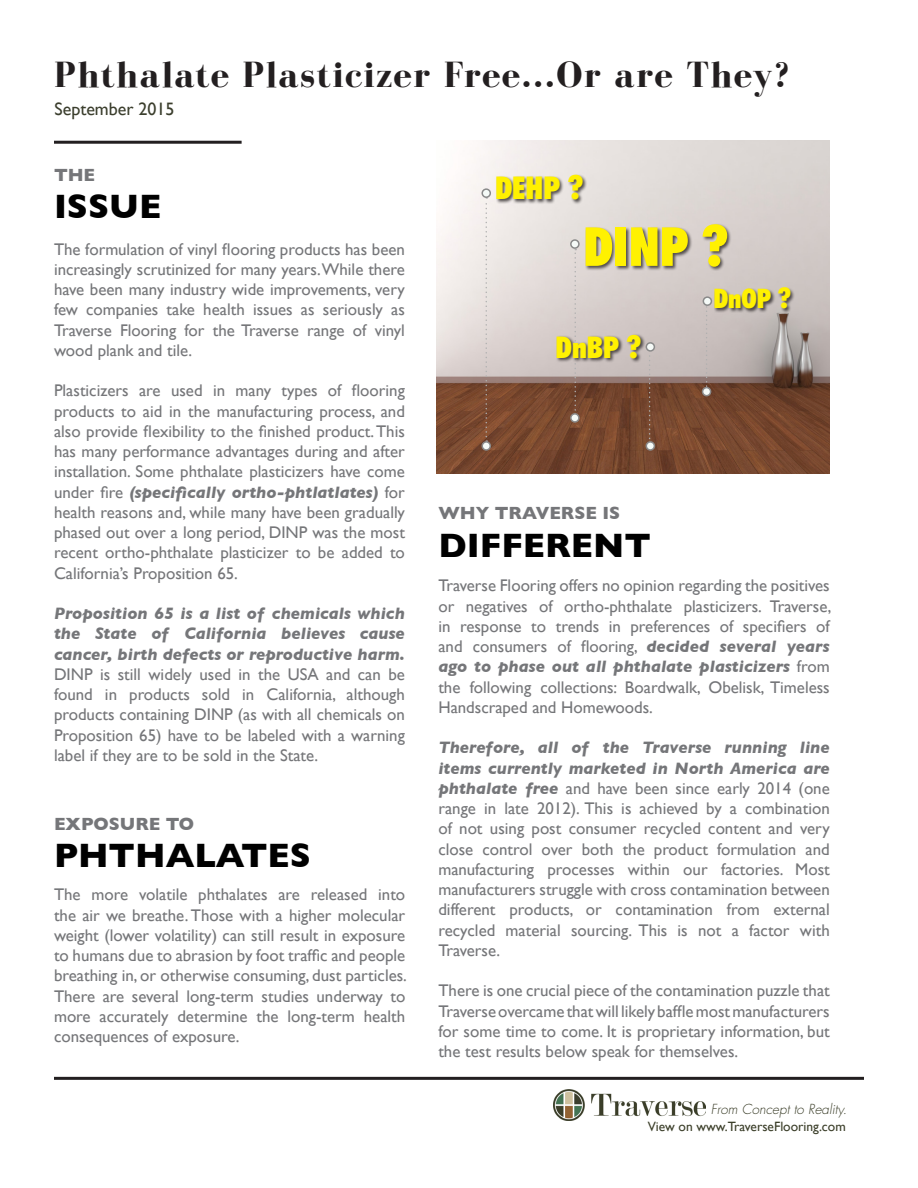
<style>
.page{position:relative;width:918px;height:1188px;background:#fff}
.page>*{position:absolute;margin:0;border:0;box-sizing:border-box;transform-origin:0 0}
.t1{font:900 condensed 54px "Futura BT";color:#fff101}
.t2{font:700 37.5px "Bodoni FLF";letter-spacing:.04em;color:#231f20}
.t3{font:700 34.5px "Gill Sans";color:#000}
.t4{font:900 condensed 31.5px "Futura BT";color:#fff101}
.t5{font:900 condensed 30px "Futura BT";color:#fff101}
.t6{font:900 condensed 27px "Futura BT";color:#fff101}
.t7{font:700 18px "Gill Sans";color:#757679}
.t8{font:18px "Gill Sans";color:#3b3e2d}
.t9{font:16.8px/20.2px "Gill Sans";color:#757679;text-align:justify}
.t10{font:13.5px "Gill Sans";color:#3b3e29}
.t11{font:italic 300 13.5px "Futura";color:#3b3e29}
.s1{font-weight:700;font-style:italic}
</style>
<div class="page">
<img style="left:554px;top:1089px;width:151px;height:32px">
<hr style="left:54px;top:1077px;width:810px;height:3px;background:#231f20">
<img style="left:436px;top:141px;width:394px;height:333px">
<hr style="left:54px;top:141px;width:188px;height:3px;background:#231f20">
<div style="left:585px;top:224px;width:147px;height:47px;background:#231f20;opacity:.75"></div>
<div style="left:496px;top:174px;width:92px;height:31px;background:#231f20;opacity:.75"></div>
<div style="left:714px;top:287px;width:81px;height:27px;background:#231f20;opacity:.75"></div>
<svg style="left:486px;top:198px;width:1px;height:243px"></svg>
<svg style="left:575px;top:249px;width:1px;height:164px"></svg>
<svg style="left:649px;top:352px;width:2px;height:89px"></svg>
<svg style="left:706px;top:306px;width:2px;height:81px"></svg>
<div style="left:703px;top:297px;width:8px;height:8px;background:#f5faf7;border-radius:50%"></div>
<div style="left:703px;top:296px;width:9px;height:10px;border:2px solid #8a8a8a;border-radius:50%"></div>
<div style="left:646px;top:343px;width:8px;height:8px;background:#f5faf7;border-radius:50%"></div>
<div style="left:646px;top:342px;width:9px;height:10px;border:2px solid #8a8a8a;border-radius:50%"></div>
<div style="left:646px;top:442px;width:8px;height:8px;background:#f5faf7;border-radius:50%"></div>
<div style="left:646px;top:441px;width:9px;height:10px;border:2px solid #8a8a8a;border-radius:50%"></div>
<div style="left:571px;top:240px;width:8px;height:8px;background:#f5faf7;border-radius:50%"></div>
<div style="left:570px;top:239px;width:10px;height:10px;border:2px solid #8a8a8a;border-radius:50%"></div>
<div style="left:571px;top:414px;width:8px;height:8px;background:#f5faf7;border-radius:50%"></div>
<div style="left:570px;top:413px;width:10px;height:10px;border:2px solid #8a8a8a;border-radius:50%"></div>
<div style="left:556px;top:334px;width:90px;height:29px;background:#231f20;opacity:.75"></div>
<div style="left:482px;top:189px;width:8px;height:8px;background:#f5faf7;border-radius:50%"></div>
<div style="left:481px;top:188px;width:10px;height:10px;border:2px solid #8a8a8a;border-radius:50%"></div>
<div style="left:482px;top:442px;width:8px;height:8px;background:#f5faf7;border-radius:50%"></div>
<div style="left:481px;top:441px;width:10px;height:10px;border:2px solid #8a8a8a;border-radius:50%"></div>
<div style="left:703px;top:388px;width:8px;height:8px;background:#f5faf7;border-radius:50%"></div>
<div style="left:702px;top:387px;width:9px;height:9px;border:2px solid #8a8a8a;border-radius:50%"></div>
<p class="t2" style="left:54px;top:54px;width:736px">Phthalate Plasticizer Free...Or are They?</p>
<p class="t8" style="left:54px;top:98px;width:122px">September 2015</p>
<p class="t7" style="left:54px;top:164px;width:43px">THE</p>
<p class="t3" style="left:54px;top:186px;width:109px">ISSUE</p>
<p class="t9" style="left:54px;top:239px;width:352px">The formulation of vinyl flooring products has been increasingly scrutinized for many years. While there have been many industry wide improvements, very few companies take health issues as seriously as Traverse Flooring for the Traverse range of vinyl wood plank and tile.</p>
<p class="t9" style="left:54px;top:380px;width:352px">Plasticizers are used in many types of flooring products to aid in the manufacturing process, and also provide flexibility to the finished product. This has many performance advantages during and after installation. Some phthalate plasticizers have come under fire <span class="s1">(specifically ortho-phtlatlates)</span> for health reasons and, while many have been gradually phased out over a long period, DINP was the most recent ortho-phthalate plasticizer to be added to California’s Proposition 65.</p>
<p class="t9" style="left:54px;top:603px;width:352px"><span class="s1">Proposition 65 is a list of chemicals which the State of California believes cause cancer, birth defects or reproductive harm.<br></span>DINP is still widely used in the USA and can be found in products sold in California, although products containing DINP (as with all chemicals on Proposition 65) have to be labeled with a warning label if they are to be sold in the State.</p>
<p class="t7" style="left:54px;top:813px;width:142px">EXPOSURE TO</p>
<p class="t3" style="left:54px;top:835px;width:258px">PHTHALATES</p>
<p class="t9" style="left:54px;top:884px;width:354px">The more volatile phthalates are released into the air we breathe. Those with a higher molecular weight (lower volatility) can still result in exposure to humans due to abrasion by foot traffic and people breathing in, or otherwise consuming, dust particles.<br>There are several long-term studies underway to more accurately determine the long-term health consequences of exposure.</p>
<p class="t4" style="left:495px;top:169px;width:90px">DEHP ?</p>
<p class="t1" style="left:583px;top:214px;width:147px">DINP ?</p>
<p class="t5" style="left:556px;top:329px;width:87px">DnBP ?</p>
<p class="t6" style="left:713px;top:282px;width:79px">DnOP ?</p>
<p class="t7" style="left:439px;top:503px;width:183px">WHY TRAVERSE IS</p>
<p class="t3" style="left:439px;top:525px;width:214px">DIFFERENT</p>
<p class="t9" style="left:438px;top:575px;width:395px">Traverse Flooring offers no opinion regarding the positives or negatives of ortho-phthalate plasticizers. Traverse, in response to trends in preferences of specifiers of and consumers of flooring, <span class="s1">decided several years ago to phase out all phthalate plasticizers</span> from the following collections: Boardwalk, Obelisk, Timeless Handscraped and Homewoods.</p>
<p class="t9" style="left:438px;top:737px;width:393px"><span class="s1">Therefore, all of the Traverse running line items currently marketed in North America are phthalate free</span> and have been since early 2014 (one range in late 2012). This is achieved by a combination of not using post consumer recycled content and very close control over both the product formulation and manufacturing processes within our factories. Most manufacturers struggle with cross contamination between different products, or contamination from external recycled material sourcing. This is not a factor with Traverse.</p>
<p class="t9" style="left:438px;top:980px;width:393px">There is one crucial piece of the contamination puzzle that Traverse overcame that will likely baffle most manufacturers for some time to come. It is proprietary information, but the test results below speak for themselves.</p>
<p class="t11" style="left:711px;top:1100px;width:138px">From Concept to Reality.</p>
<p class="t10" style="left:648px;top:1119px;width:200px">View on www.TraverseFlooring.com</p>
</div>
